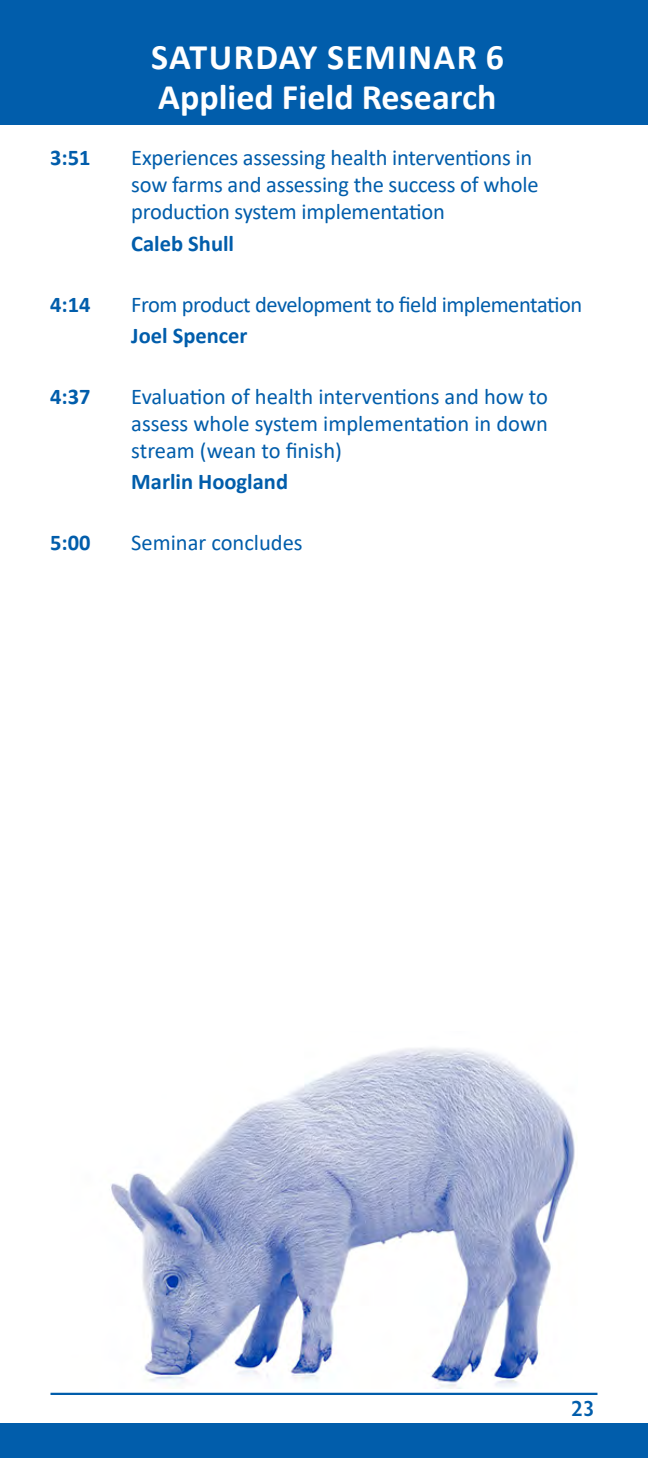
<style>
.page{position:relative;width:648px;height:1458px;background:#fff}
.page>*{position:absolute;margin:0;border:0;box-sizing:border-box;transform-origin:0 0}
.Left_Heading{font:700 36px/40.5px "Calibri";color:#fff}
.Schedule_2{font:22.5px/27px "Calibri";letter-spacing:-.01em;color:#015dab}
.Heading_1{font:700 22.5px "Calibri";color:#015dab}
.Schedule_2-2{font:700 22.5px "Calibri";color:#015dab}
.t1{font:600 22.5px "Hypatia Sans Pro";color:#015dab}
</style>
<div class="page">
<div style="left:0;top:0;width:648px;height:125px;background:#015dab"></div>
<div style="left:0;top:1423px;width:648px;height:35px;background:#015dab"></div>
<hr style="left:51px;top:1393px;width:546px;height:2px;background:#015dab">
<img style="left:111px;top:1048px;width:464px;height:340px">
<p class="Left_Heading" style="left:151px;top:36px;width:354px">SATURDAY SEMINAR 6<br>Applied Field Research</p>
<p class="Schedule_2-2" style="left:50px;top:142px;width:42px">3:51</p>
<p class="Schedule_2" style="left:131px;top:144px;width:409px">Experiences assessing health interventions in sow farms and assessing the success of whole production system implementation</p>
<p class="Heading_1" style="left:131px;top:227px;width:104px">Caleb Shull</p>
<p class="Schedule_2-2" style="left:50px;top:288px;width:42px">4:14</p>
<p class="Schedule_2" style="left:131px;top:290px;width:453px">From product development to field implementation</p>
<p class="Heading_1" style="left:131px;top:320px;width:118px">Joel Spencer</p>
<p class="Schedule_2-2" style="left:50px;top:380px;width:42px">4:37</p>
<p class="Schedule_2" style="left:131px;top:382px;width:418px;text-align:justify">Evaluation of health interventions and how to assess whole system implementation in down stream (wean to finish)</p>
<p class="Heading_1" style="left:131px;top:466px;width:158px">Marlin Hoogland</p>
<p class="Schedule_2-2" style="left:50px;top:527px;width:42px">5:00</p>
<p class="Schedule_2" style="left:131px;top:529px;width:173px">Seminar concludes</p>
<p class="t1" style="left:571px;top:1393px;width:26px">23</p>
</div>
